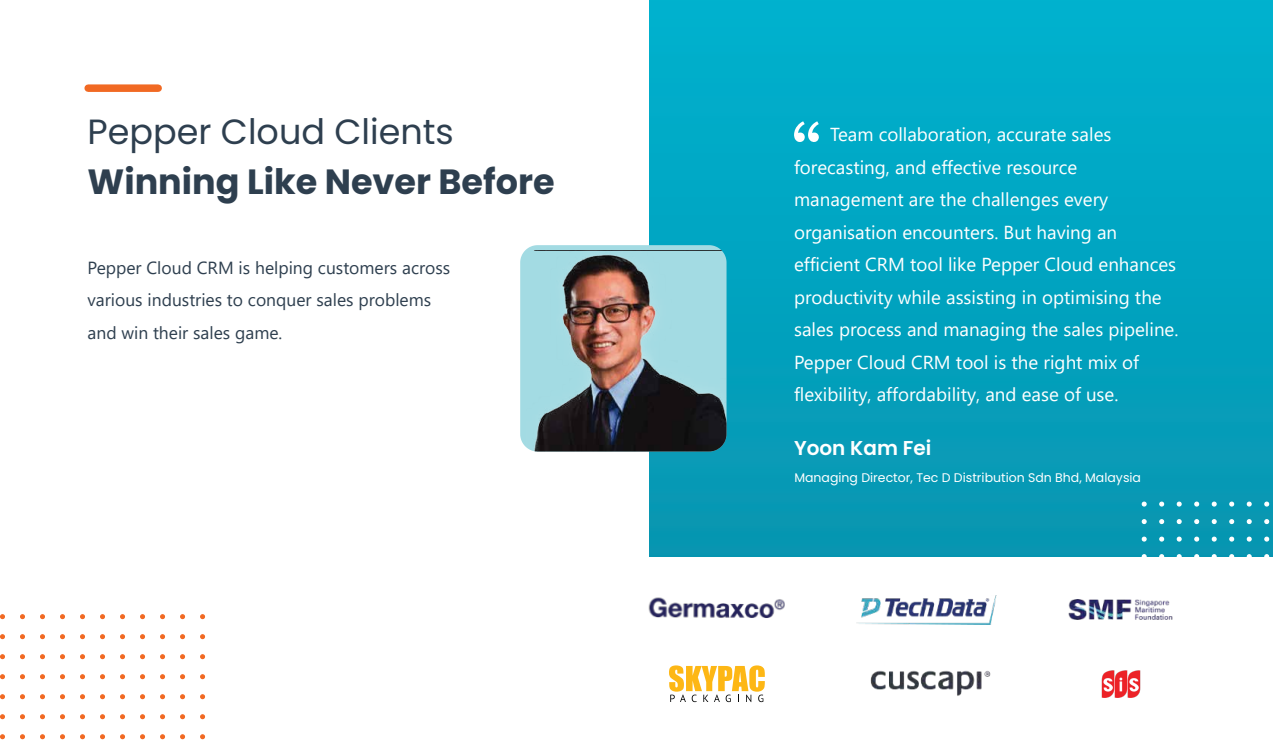
<style>
.page{position:relative;width:1273px;height:753px;background:#fff}
.page>*{position:absolute;margin:0;border:0;box-sizing:border-box;transform-origin:0 0}
.t1{font:700 35px "Poppins";color:#2e3f4f}
.t2{font:35px "Poppins";color:#2e3f4f}
.t3{font:600 20px "Poppins";color:#fff}
.t4{font:18.75px/32.5px "Segoe UI";color:#fff}
.t5{font:17.5px/32.5px "Segoe UI";color:#2e3f4f}
.t6{font:12.5px "Poppins";color:#fff}
</style>
<div class="page">
<div style="left:649px;top:0;width:623px;height:556px;background:linear-gradient(to bottom,#00b1cf,#0796b1)"></div>
<div style="left:88px;top:84px;width:70px;height:8px;background:#f16923"></div>
<svg style="left:0;top:614px;width:5px;height:6px"></svg>
<svg style="left:20px;top:614px;width:5px;height:6px"></svg>
<svg style="left:40px;top:614px;width:5px;height:6px"></svg>
<svg style="left:60px;top:614px;width:5px;height:6px"></svg>
<svg style="left:80px;top:614px;width:5px;height:6px"></svg>
<svg style="left:100px;top:614px;width:5px;height:6px"></svg>
<svg style="left:120px;top:614px;width:5px;height:6px"></svg>
<svg style="left:140px;top:614px;width:5px;height:6px"></svg>
<svg style="left:160px;top:614px;width:5px;height:6px"></svg>
<svg style="left:180px;top:614px;width:6px;height:6px"></svg>
<svg style="left:200px;top:614px;width:6px;height:6px"></svg>
<svg style="left:0;top:634px;width:5px;height:6px"></svg>
<svg style="left:20px;top:634px;width:5px;height:6px"></svg>
<svg style="left:40px;top:634px;width:5px;height:6px"></svg>
<svg style="left:60px;top:634px;width:5px;height:6px"></svg>
<svg style="left:80px;top:634px;width:5px;height:6px"></svg>
<svg style="left:100px;top:634px;width:5px;height:6px"></svg>
<svg style="left:120px;top:634px;width:5px;height:6px"></svg>
<svg style="left:140px;top:634px;width:5px;height:6px"></svg>
<svg style="left:160px;top:634px;width:5px;height:6px"></svg>
<svg style="left:180px;top:634px;width:6px;height:6px"></svg>
<svg style="left:200px;top:634px;width:6px;height:6px"></svg>
<svg style="left:0;top:654px;width:5px;height:6px"></svg>
<svg style="left:20px;top:654px;width:5px;height:6px"></svg>
<svg style="left:40px;top:654px;width:5px;height:6px"></svg>
<svg style="left:60px;top:654px;width:5px;height:6px"></svg>
<svg style="left:80px;top:654px;width:5px;height:6px"></svg>
<svg style="left:100px;top:654px;width:5px;height:6px"></svg>
<svg style="left:120px;top:654px;width:5px;height:6px"></svg>
<svg style="left:140px;top:654px;width:5px;height:6px"></svg>
<svg style="left:160px;top:654px;width:5px;height:6px"></svg>
<svg style="left:180px;top:654px;width:6px;height:6px"></svg>
<svg style="left:200px;top:654px;width:6px;height:6px"></svg>
<svg style="left:0;top:674px;width:5px;height:6px"></svg>
<svg style="left:20px;top:674px;width:5px;height:6px"></svg>
<svg style="left:40px;top:674px;width:5px;height:6px"></svg>
<svg style="left:60px;top:674px;width:5px;height:6px"></svg>
<svg style="left:80px;top:674px;width:5px;height:6px"></svg>
<svg style="left:100px;top:674px;width:5px;height:6px"></svg>
<svg style="left:120px;top:674px;width:5px;height:6px"></svg>
<svg style="left:140px;top:674px;width:5px;height:6px"></svg>
<svg style="left:160px;top:674px;width:5px;height:6px"></svg>
<svg style="left:180px;top:674px;width:6px;height:6px"></svg>
<svg style="left:200px;top:674px;width:6px;height:6px"></svg>
<svg style="left:0;top:694px;width:5px;height:6px"></svg>
<svg style="left:20px;top:694px;width:5px;height:6px"></svg>
<svg style="left:40px;top:694px;width:5px;height:6px"></svg>
<svg style="left:60px;top:694px;width:5px;height:6px"></svg>
<svg style="left:80px;top:694px;width:5px;height:6px"></svg>
<svg style="left:100px;top:694px;width:5px;height:6px"></svg>
<svg style="left:120px;top:694px;width:5px;height:6px"></svg>
<svg style="left:140px;top:694px;width:5px;height:6px"></svg>
<svg style="left:160px;top:694px;width:5px;height:6px"></svg>
<svg style="left:180px;top:694px;width:5px;height:6px"></svg>
<svg style="left:200px;top:694px;width:6px;height:6px"></svg>
<svg style="left:0;top:714px;width:5px;height:6px"></svg>
<svg style="left:20px;top:714px;width:5px;height:6px"></svg>
<svg style="left:40px;top:714px;width:5px;height:6px"></svg>
<svg style="left:60px;top:714px;width:5px;height:6px"></svg>
<svg style="left:80px;top:714px;width:5px;height:6px"></svg>
<svg style="left:100px;top:714px;width:5px;height:6px"></svg>
<svg style="left:120px;top:714px;width:5px;height:6px"></svg>
<svg style="left:140px;top:714px;width:5px;height:6px"></svg>
<svg style="left:160px;top:714px;width:5px;height:6px"></svg>
<svg style="left:180px;top:714px;width:5px;height:6px"></svg>
<svg style="left:200px;top:714px;width:6px;height:6px"></svg>
<svg style="left:0;top:734px;width:5px;height:6px"></svg>
<svg style="left:20px;top:734px;width:5px;height:6px"></svg>
<svg style="left:40px;top:734px;width:5px;height:6px"></svg>
<svg style="left:60px;top:734px;width:5px;height:6px"></svg>
<svg style="left:80px;top:734px;width:5px;height:6px"></svg>
<svg style="left:100px;top:734px;width:5px;height:6px"></svg>
<svg style="left:120px;top:734px;width:5px;height:6px"></svg>
<svg style="left:140px;top:734px;width:5px;height:6px"></svg>
<svg style="left:160px;top:734px;width:5px;height:6px"></svg>
<svg style="left:180px;top:734px;width:5px;height:6px"></svg>
<svg style="left:200px;top:734px;width:6px;height:6px"></svg>
<svg style="left:1141px;top:501px;width:6px;height:6px"></svg>
<svg style="left:1158px;top:501px;width:7px;height:6px"></svg>
<svg style="left:1175px;top:501px;width:7px;height:6px"></svg>
<svg style="left:1193px;top:501px;width:7px;height:6px"></svg>
<svg style="left:1210px;top:501px;width:7px;height:6px"></svg>
<svg style="left:1228px;top:501px;width:7px;height:6px"></svg>
<svg style="left:1245px;top:501px;width:7px;height:6px"></svg>
<svg style="left:1263px;top:501px;width:7px;height:6px"></svg>
<svg style="left:1141px;top:518px;width:6px;height:7px"></svg>
<svg style="left:1158px;top:518px;width:7px;height:7px"></svg>
<svg style="left:1175px;top:518px;width:7px;height:7px"></svg>
<svg style="left:1193px;top:518px;width:7px;height:7px"></svg>
<svg style="left:1210px;top:518px;width:7px;height:7px"></svg>
<svg style="left:1228px;top:518px;width:7px;height:7px"></svg>
<svg style="left:1245px;top:518px;width:7px;height:7px"></svg>
<svg style="left:1263px;top:518px;width:7px;height:7px"></svg>
<svg style="left:1141px;top:535px;width:6px;height:7px"></svg>
<svg style="left:1158px;top:535px;width:7px;height:7px"></svg>
<svg style="left:1175px;top:535px;width:7px;height:7px"></svg>
<svg style="left:1193px;top:535px;width:7px;height:7px"></svg>
<svg style="left:1210px;top:535px;width:7px;height:7px"></svg>
<svg style="left:1228px;top:535px;width:7px;height:7px"></svg>
<svg style="left:1245px;top:535px;width:7px;height:7px"></svg>
<svg style="left:1263px;top:535px;width:7px;height:7px"></svg>
<svg style="left:1141px;top:553px;width:6px;height:4px"></svg>
<svg style="left:1158px;top:553px;width:7px;height:4px"></svg>
<svg style="left:1175px;top:553px;width:7px;height:4px"></svg>
<svg style="left:1193px;top:553px;width:7px;height:4px"></svg>
<svg style="left:1210px;top:553px;width:7px;height:4px"></svg>
<svg style="left:1228px;top:553px;width:7px;height:4px"></svg>
<svg style="left:1245px;top:553px;width:7px;height:4px"></svg>
<svg style="left:1263px;top:553px;width:7px;height:4px"></svg>
<svg style="left:794px;top:121px;width:25px;height:21px"></svg>
<svg style="left:648px;top:597px;width:137px;height:21px"></svg>
<svg style="left:856px;top:595px;width:141px;height:29px"></svg>
<svg style="left:870px;top:670px;width:121px;height:26px"></svg>
<svg style="left:1101px;top:670px;width:39px;height:28px"></svg>
<svg style="left:669px;top:665px;width:96px;height:37px"></svg>
<svg style="left:520px;top:245px;width:206px;height:202px;background:#a5dce3"></svg>
<img style="left:526px;top:250px;width:200px;height:201px">
<svg style="left:1068px;top:599px;width:105px;height:21px"></svg>
<h1 class="t2" style="left:88px;top:111px;width:368px">Pepper Cloud Clients</h1>
<h1 class="t1" style="left:88px;top:161px;width:468px">Winning Like Never Before</h1>
<p class="t5" style="left:88px;top:250px;width:364px">Pepper Cloud CRM is helping customers across various industries to conquer sales problems and win their sales game.</p>
<p class="t4" style="left:794px;top:117px;width:386px;text-indent:36px">Team collaboration, accurate sales forecasting, and effective resource management are the challenges every organisation encounters. But having an efficient CRM tool like Pepper Cloud enhances productivity while assisting in optimising the sales process and managing the sales pipeline.<br>Pepper Cloud CRM tool is the right mix of flexibility, affordability, and ease of use.</p>
<p class="t3" style="left:794px;top:436px;width:139px">Yoon Kam Fei</p>
<p class="t6" style="left:794px;top:470px;width:348px">Managing Director, Tec D Distribution Sdn Bhd, Malaysia</p>
</div>
